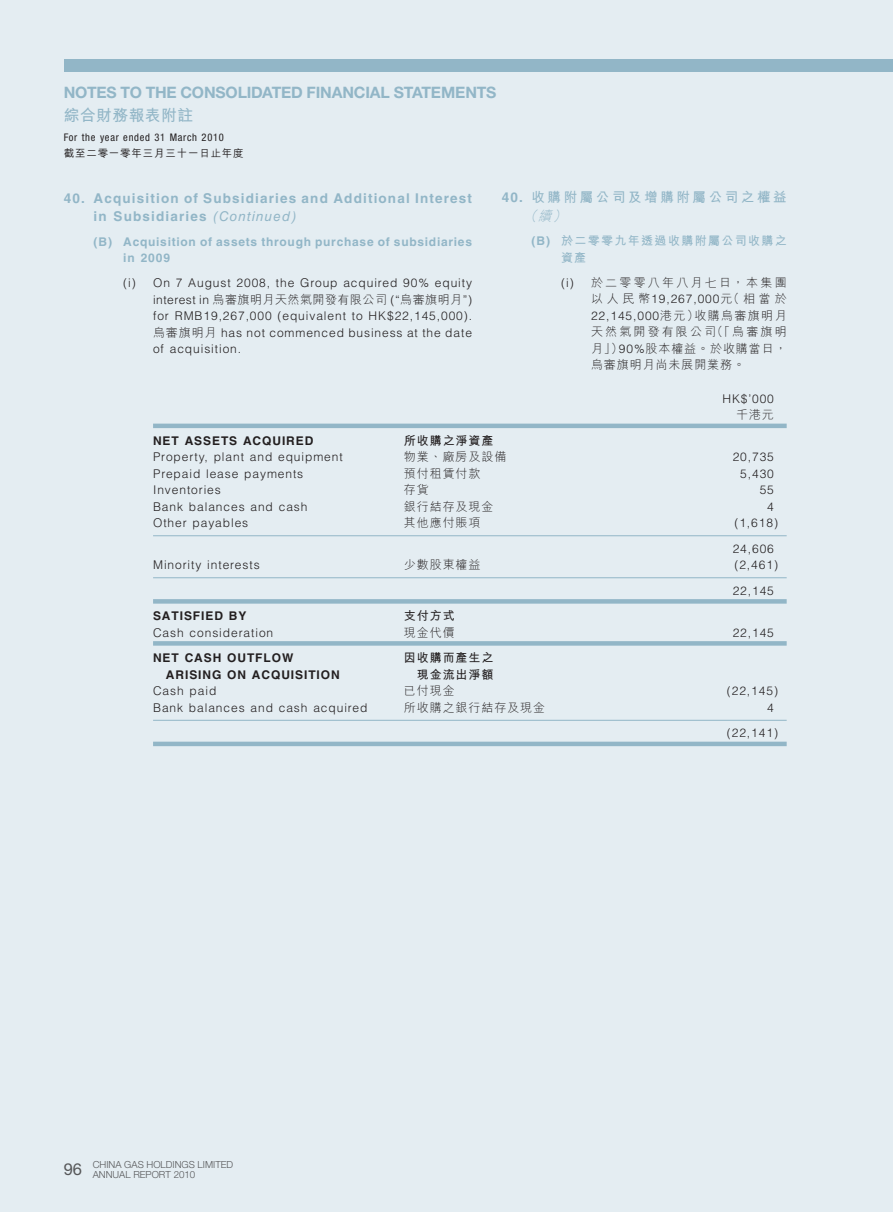
<style>
.page{position:relative;width:893px;height:1212px;background:#e4edf2}
.page>*{position:absolute;margin:0;border:0;box-sizing:border-box;transform-origin:0 0}
.t1{font:700 15.75px/23px "Helvetica Neue LT Std";letter-spacing:-.01em;color:#92b6c7}
.t2{font:700 13.5px/18px "Helvetica LT Std";letter-spacing:.085em;color:#92b6c7}
.t3{font:700 13.5px/19.2px "M Hei HK";letter-spacing:.195em;color:#92b6c7}
.t4{font:300 12px/16.5px "Helvetica LT Std";letter-spacing:.075em;color:#231f20}
.t5{font:300 12px/16.5px "M Hei HK";letter-spacing:.075em;color:#231f20;text-align:justify}
.t6{font:700 12px "Helvetica LT Std";letter-spacing:.075em;color:#231f20}
.t7{font:700 12px/16.5px "Helvetica LT Std";letter-spacing:.06em;color:#92b6c7}
.t8{font:700 12px "M Hei HK";letter-spacing:.075em;color:#231f20}
.t9{font:700 12px/16.5px "M Hei HK";letter-spacing:.11em;color:#92b6c7}
.t10{font:condensed 10.5px/16.5px "Helvetica Neue LT Std";letter-spacing:.07em;color:#231f20}
.t11{font:300 9.75px/10.5px "Helvetica Neue LT Std";color:#57585a}
.s1{font-family:"M Hei HK"}
.s2{font-family:"M Hei HK";font-weight:500;font-stretch:normal}
.s3{font-weight:400;font-style:italic}
.s4{font-family:"Helvetica LT Std"}
.s5{font-weight:300;font-style:italic}
.s6{font-weight:400;font-size:16.5px}
</style>
<div class="page">
<div style="left:64px;top:60px;width:414px;height:12px;background:#92b6c7"></div>
<div style="left:478px;top:60px;width:415px;height:12px;background:#92b6c7"></div>
<hr style="left:153px;top:424px;width:634px;height:4px;background:#92b6c7">
<hr style="left:153px;top:535px;width:634px;height:1px;background:#92b6c7">
<hr style="left:153px;top:577px;width:634px;height:1px;background:#92b6c7">
<div style="left:153px;top:599px;width:634px;height:5px;background:#92b6c7"></div>
<div style="left:153px;top:641px;width:634px;height:5px;background:#92b6c7"></div>
<hr style="left:153px;top:720px;width:634px;height:1px;background:#92b6c7">
<hr style="left:153px;top:742px;width:634px;height:4px;background:#92b6c7">
<p class="t1" style="left:64px;top:81px;width:434px">NOTES TO THE CONSOLIDATED FINANCIAL STATEMENTS<span class="s1">綜合財務報表附註</span></p>
<p class="t10" style="left:64px;top:128px;width:181px">For the year ended 31 March 2010<br><span class="s2">截至二零一零年三月三十一日止年度</span></p>
<p class="t2" style="left:94px;top:189px;width:380px;text-indent:-30px">40. Acquisition of Subsidiaries and Additional Interest in Subsidiaries <span class="s3">(Continued)</span></p>
<p class="t7" style="left:123px;top:233px;width:350px;text-indent:-30px">(B) Acquisition of assets through purchase of subsidiaries in 2009</p>
<p class="t4" style="left:153px;top:274px;width:321px;text-align:justify;text-indent:-30px">(i) On 7 August 2008, the Group acquired 90% equity interest in <span class="s1">烏審旗明月天然氣開發有限公司</span> (“<span class="s1">烏審旗明月</span>”) for RMB19,267,000 (equivalent to HK$22,145,000).<span class="s1">烏審旗明月</span> has not commenced business at the date of acquisition.</p>
<p class="t3" style="left:524px;top:187px;width:265px;text-indent:-22px"><span class="s4">40.</span> 收購附屬公司及增購附屬公司之權益<span class="s5">（續）</span></p>
<p class="t9" style="left:561px;top:232px;width:227px;text-indent:-30px"><span class="s4">(B)</span> 於二零零九年透過收購附屬公司收購之資產</p>
<p class="t5" style="left:591px;top:274px;width:197px;text-indent:-30px"><span class="s4">(i)</span> 於二零零八年八月七日，本集團以人民幣<span class="s4">19,267,000</span>元（相當於<span class="s4">22,145,000</span>港元）收購烏審旗明月天然氣開發有限公司（「烏審旗明月」）<span class="s4">90%</span>股本權益。於收購當日，烏審旗明月尚未展開業務。</p>
<p class="t4" style="left:722px;top:390px;width:53px;text-align:right">HK$’000<span class="s1">千港元</span></p>
<p class="t6" style="left:153px;top:433px;width:162px">NET ASSETS ACQUIRED</p>
<p class="t8" style="left:404px;top:431px;width:91px">所收購之淨資產</p>
<p class="t4" style="left:153px;top:448px;width:191px">Property, plant and equipment</p>
<p class="t5" style="left:404px;top:448px;width:104px">物業、廠房及設備</p>
<p class="t4" style="left:733px;top:448px;width:43px">20,735</p>
<p class="t4" style="left:153px;top:465px;width:152px">Prepaid lease payments</p>
<p class="t5" style="left:404px;top:464px;width:78px">預付租賃付款</p>
<p class="t4" style="left:740px;top:465px;width:35px">5,430</p>
<p class="t4" style="left:153px;top:481px;width:69px">Inventories</p>
<p class="t5" style="left:404px;top:481px;width:26px">存貨</p>
<p class="t4" style="left:760px;top:481px;width:16px">55</p>
<p class="t4" style="left:153px;top:498px;width:156px">Bank balances and cash</p>
<p class="t5" style="left:404px;top:497px;width:91px">銀行結存及現金</p>
<p class="t4" style="left:767px;top:498px;width:8px">4</p>
<p class="t4" style="left:153px;top:514px;width:97px">Other payables</p>
<p class="t5" style="left:404px;top:514px;width:78px">其他應付賬項</p>
<p class="t4" style="left:733px;top:510px;width:47px;line-height:25.5px">(1,618 )<br>24,606</p>
<p class="t4" style="left:153px;top:556px;width:108px">Minority interests</p>
<p class="t5" style="left:404px;top:556px;width:78px">少數股東權益</p>
<p class="t4" style="left:733px;top:552px;width:47px;line-height:25.5px">(2,461 )<br>22,145</p>
<p class="t6" style="left:153px;top:609px;width:95px">SATISFIED BY</p>
<p class="t8" style="left:404px;top:607px;width:52px">支付方式</p>
<p class="t4" style="left:153px;top:624px;width:122px">Cash consideration</p>
<p class="t5" style="left:404px;top:623px;width:52px">現金代價</p>
<p class="t4" style="left:733px;top:624px;width:43px">22,145</p>
<p class="t6" style="left:153px;top:651px;width:142px">NET CASH OUTFLOW</p>
<p class="t8" style="left:404px;top:649px;width:91px">因收購而產生之</p>
<p class="t6" style="left:166px;top:667px;width:175px">ARISING ON ACQUISITION</p>
<p class="t8" style="left:417px;top:665px;width:78px">現金流出淨額</p>
<p class="t4" style="left:153px;top:682px;width:65px">Cash paid</p>
<p class="t5" style="left:404px;top:682px;width:52px">已付現金</p>
<p class="t4" style="left:727px;top:682px;width:53px">(22,145 )</p>
<p class="t4" style="left:153px;top:699px;width:216px">Bank balances and cash acquired</p>
<p class="t5" style="left:404px;top:698px;width:143px">所收購之銀行結存及現金</p>
<p class="t4" style="left:727px;top:694px;width:53px;line-height:25.5px;text-indent:40px">4 (22,141 )</p>
<p class="t11" style="left:93px;top:1159px;width:142px;text-indent:-29px"><span class="s6">96</span> CHINA GAS HOLDINGS LIMITED<br>ANNUAL REPORT 2010</p>
</div>
